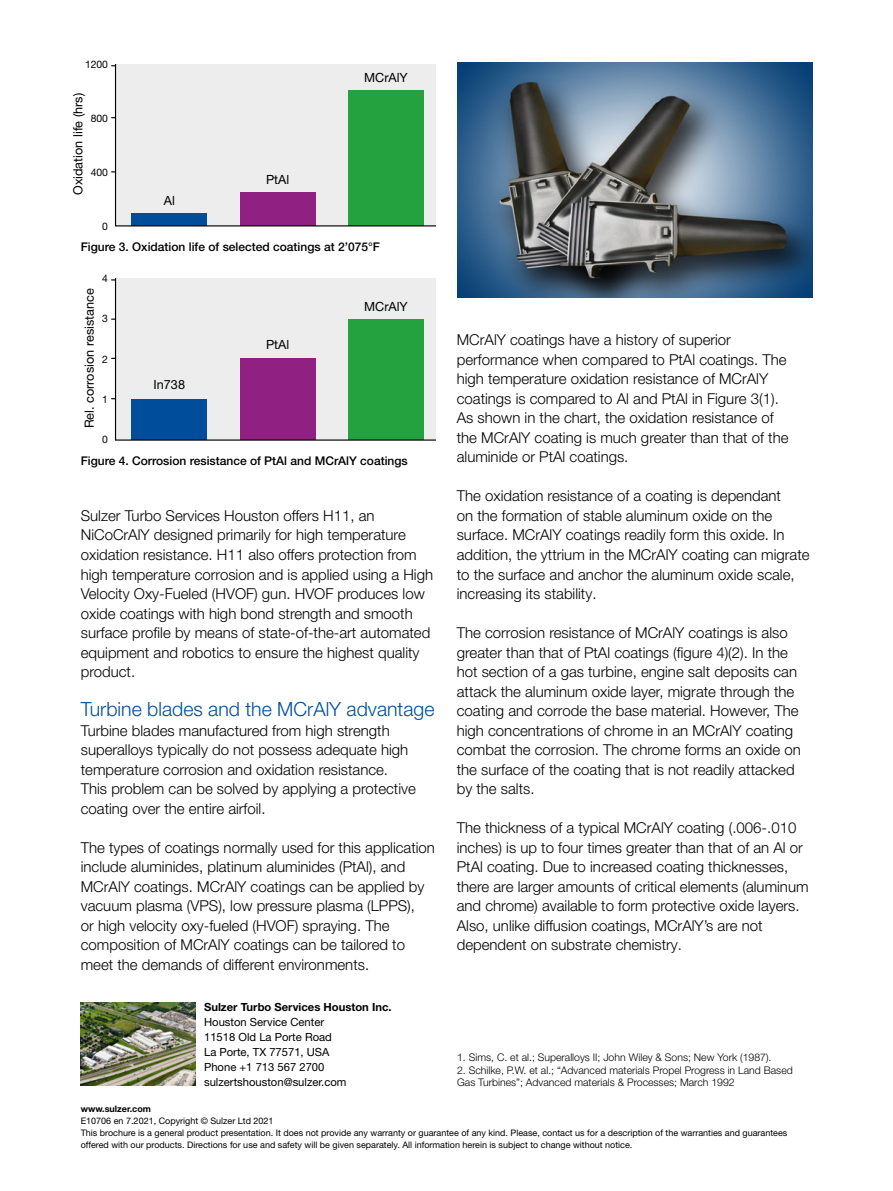
<style>
.page{position:relative;width:893px;height:1191px;background:#fff}
.page>*{position:absolute;margin:0;border:0;box-sizing:border-box;transform-origin:0 0}
.Subtitle_blue{font:300 19.5px "Helvetica Neue LT Pro";color:#004e9b}
.Body_text{font:300 15px/19.5px "Helvetica Neue LT Pro";color:#000}
.t1{font:12.75px "Helvetica Neue LT Pro";color:#000}
.t2{font:500 12px "Helvetica Neue LT Pro";color:#000}
.Contact{font:11.25px "Helvetica Neue LT Pro";color:#000}
.Contact_company_name{font:700 11.25px "Helvetica Neue LT Pro";color:#000}
.Body_text-2{font:300 10.5px/12.6px "Helvetica Neue LT Pro";color:#000}
.t3{font:10.35px "Helvetica Neue LT Pro";color:#000}
.Disclaimer{font:9px/12px "Helvetica Neue LT Pro";color:#000}
.URL{font:700 9px "Helvetica Neue LT Pro";color:#000}
</style>
<div class="page">
<img style="left:81px;top:1003px;width:115px;height:82px">
<img style="left:457px;top:63px;width:355px;height:235px">
<svg style="left:114px;top:64px;width:322px;height:163px;background:#bacfc1"></svg>
<svg style="left:114px;top:278px;width:322px;height:163px;background:#aebbba"></svg>
<p class="t3" style="left:85px;top:58px;width:25px">1200</p>
<p class="t1" style="left:70px;top:195px;width:104px;rotate:-90deg">Oxidation life (hrs)</p>
<p class="t3" style="left:91px;top:112px;width:19px">800</p>
<p class="t3" style="left:91px;top:166px;width:19px">400</p>
<p class="t3" style="left:102px;top:220px;width:7px">0</p>
<p class="t1" style="left:164px;top:193px;width:13px">Al</p>
<p class="t1" style="left:266px;top:172px;width:25px">PtAl</p>
<p class="t1" style="left:364px;top:69px;width:45px">MCrAlY</p>
<p class="t2" style="left:81px;top:239px;width:301px">Figure 3. Oxidation life of selected coatings at 2’075°F</p>
<p class="t1" style="left:82px;top:428px;width:141px;rotate:-90deg">Rel. corrosion resistance</p>
<p class="t3" style="left:102px;top:272px;width:7px">4</p>
<p class="t3" style="left:102px;top:312px;width:7px">3</p>
<p class="t3" style="left:102px;top:352px;width:7px">2</p>
<p class="t3" style="left:102px;top:393px;width:7px">1</p>
<p class="t3" style="left:102px;top:433px;width:7px">0</p>
<p class="t1" style="left:154px;top:377px;width:33px">In738</p>
<p class="t1" style="left:266px;top:336px;width:25px">PtAl</p>
<p class="t1" style="left:364px;top:298px;width:45px">MCrAlY</p>
<p class="t2" style="left:81px;top:453px;width:329px">Figure 4. Corrosion resistance of PtAl and MCrAlY coatings</p>
<p class="Body_text" style="left:81px;top:505px;width:354px">Sulzer Turbo Services Houston offers H11, an NiCoCrAlY designed primarily for high temperature oxidation resistance. H11 also offers protection from high temperature corrosion and is applied using a High Velocity Oxy-Fueled (HVOF) gun. HVOF produces low oxide coatings with high bond strength and smooth surface profile by means of state-of-the-art automated equipment and robotics to ensure the highest quality product.</p>
<p class="Subtitle_blue" style="left:81px;top:697px;width:355px">Turbine blades and the MCrAlY advantage</p>
<p class="Body_text" style="left:81px;top:720px;width:337px">Turbine blades manufactured from high strength superalloys typically do not possess adequate high temperature corrosion and oxidation resistance.<br>This problem can be solved by applying a protective coating over the entire airfoil.</p>
<p class="Body_text" style="left:81px;top:837px;width:356px">The types of coatings normally used for this application include aluminides, platinum aluminides (PtAl), and MCrAlY coatings. MCrAlY coatings can be applied by vacuum plasma (VPS), low pressure plasma (LPPS),<br>or high velocity oxy-fueled (HVOF) spraying. The composition of MCrAlY coatings can be tailored to meet the demands of different environments.</p>
<p class="Contact_company_name" style="left:204px;top:1000px;width:189px">Sulzer Turbo Services Houston Inc.</p>
<p class="Contact" style="left:204px;top:1015px;width:122px">Houston Service Center</p>
<p class="Contact" style="left:204px;top:1030px;width:129px">11518 Old La Porte Road</p>
<p class="Contact" style="left:204px;top:1045px;width:127px">La Porte, TX 77571, USA</p>
<p class="Contact" style="left:204px;top:1060px;width:122px">Phone +1 713 567 2700</p>
<p class="Contact" style="left:204px;top:1075px;width:144px">sulzertshouston@sulzer.com</p>
<p class="Body_text" style="left:457px;top:330px;width:333px">MCrAlY coatings have a history of superior performance when compared to PtAl coatings. The high temperature oxidation resistance of MCrAlY coatings is compared to Al and PtAl in Figure 3(1).<br>As shown in the chart, the oxidation resistance of the MCrAlY coating is much greater than that of the aluminide or PtAl coatings.</p>
<p class="Body_text" style="left:457px;top:486px;width:354px">The oxidation resistance of a coating is dependant<br>on the formation of stable aluminum oxide on the surface. MCrAlY coatings readily form this oxide. In addition, the yttrium in the MCrAlY coating can migrate to the surface and anchor the aluminum oxide scale, increasing its stability.</p>
<p class="Body_text" style="left:457px;top:622px;width:346px">The corrosion resistance of MCrAlY coatings is also greater than that of PtAl coatings (figure 4)(2). In the hot section of a gas turbine, engine salt deposits can attack the aluminum oxide layer, migrate through the coating and corrode the base material. However, The high concentrations of chrome in an MCrAlY coating combat the corrosion. The chrome forms an oxide on the surface of the coating that is not readily attacked by the salts.</p>
<p class="Body_text" style="left:457px;top:817px;width:353px">The thickness of a typical MCrAlY coating (.006-.010 inches) is up to four times greater than that of an Al or PtAl coating. Due to increased coating thicknesses, there are larger amounts of critical elements (aluminum and chrome) available to form protective oxide layers.<br>Also, unlike diffusion coatings, MCrAlY’s are not dependent on substrate chemistry.</p>
<p class="Body_text-2" style="left:457px;top:1050px;width:316px">1. Sims, C. et al.; Superalloys II; John Wiley &amp; Sons; New York (1987).</p>
<p class="Body_text-2" style="left:457px;top:1063px;width:337px">2. Schilke, P.W. et al.; “Advanced materials Propel Progress in Land Based<br>Gas Turbines”; Advanced materials &amp; Processes; March 1992</p>
<p class="URL" style="left:81px;top:1103px;width:72px">www.sulzer.com</p>
<p class="Disclaimer" style="left:81px;top:1115px;width:194px">E10706 en 7.2021, Copyright © Sulzer Ltd 2021</p>
<p class="Disclaimer" style="left:81px;top:1127px;width:708px">This brochure is a general product presentation. It does not provide any warranty or guarantee of any kind. Please, contact us for a description of the warranties and guarantees offered with our products. Directions for use and safety will be given separately. All information herein is subject to change without notice.</p>
</div>
